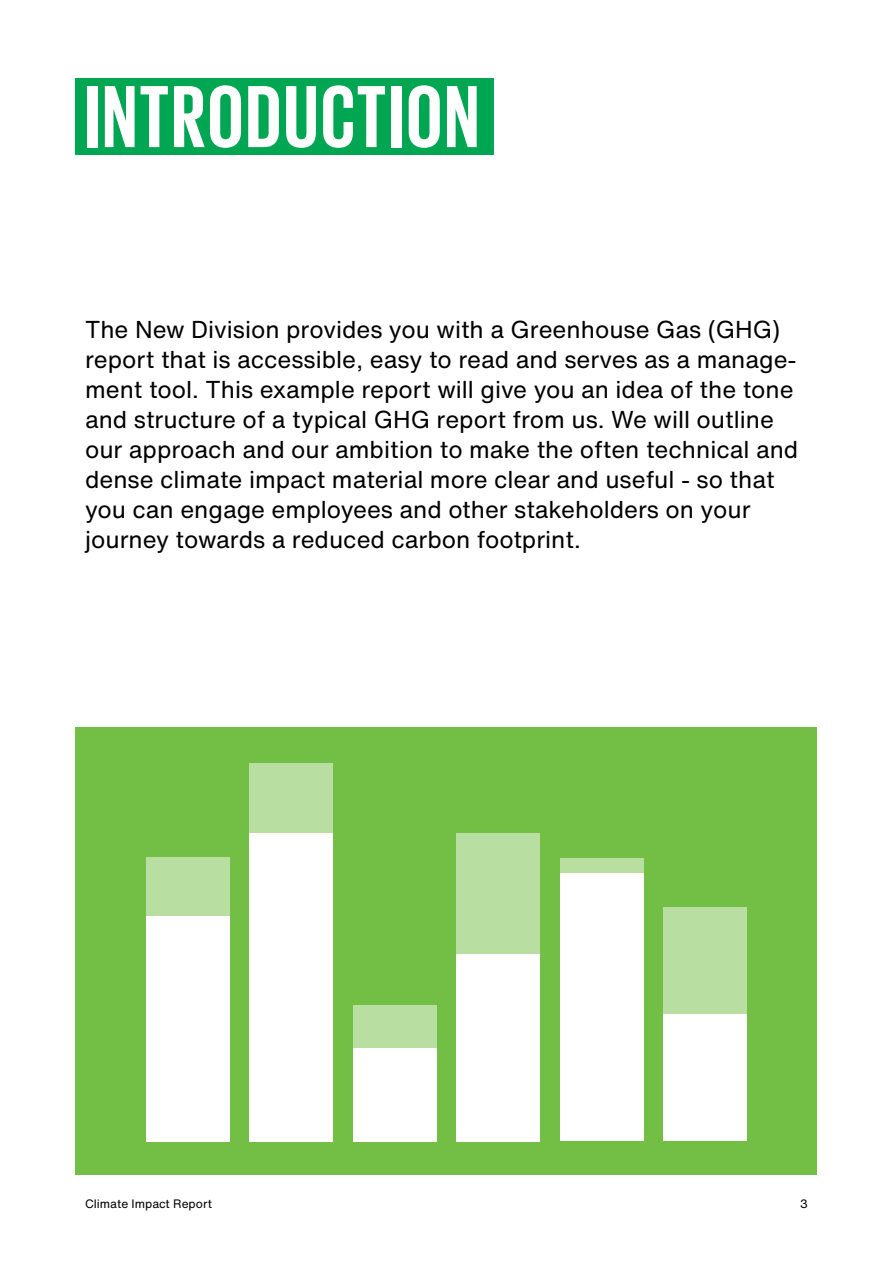
<style>
.page{position:relative;width:893px;height:1263px;background:#fff}
.page>*{position:absolute;margin:0;border:0;box-sizing:border-box;transform-origin:0 0}
.t1{font:700 90px "Giorgio Sans";letter-spacing:.03em;color:#fff}
.t2{font:24px/30px "Helvetica Now Text";color:#000}
.t3{font:12px "Helvetica Now Text";color:#000}
</style>
<div class="page">
<div style="left:75px;top:78px;width:418px;height:76px;background:#00a651"></div>
<div style="left:75px;top:727px;width:741px;height:447px;background:#73bf45"></div>
<div style="left:146px;top:916px;width:83px;height:225px;background:#fff"></div>
<div style="left:146px;top:857px;width:83px;height:59px;background:#b8dea1"></div>
<div style="left:353px;top:1048px;width:83px;height:93px;background:#fff"></div>
<div style="left:353px;top:1005px;width:83px;height:43px;background:#b8dea1"></div>
<div style="left:560px;top:873px;width:83px;height:268px;background:#fff"></div>
<div style="left:560px;top:857px;width:83px;height:268px;background:#fff"></div>
<div style="left:249px;top:833px;width:84px;height:308px;background:#fff"></div>
<div style="left:249px;top:763px;width:84px;height:70px;background:#b8dea1"></div>
<div style="left:456px;top:954px;width:84px;height:187px;background:#fff"></div>
<div style="left:456px;top:833px;width:84px;height:121px;background:#b8dea1"></div>
<div style="left:663px;top:1014px;width:84px;height:127px;background:#fff"></div>
<div style="left:663px;top:907px;width:84px;height:107px;background:#b8dea1"></div>
<h1 class="t1" style="left:85px;top:71px;width:395px">INTRODUCTION</h1>
<p class="t2" style="left:85px;top:314px;width:715px">The New Division provides you with a Greenhouse Gas (GHG) report that is accessible, easy to read and serves as a manage&shy;ment tool. This example report will give you an idea of the tone and structure of a typical GHG report from us. We will outline our approach and our ambition to make the often technical and dense climate impact material more clear and useful - so that you can engage employees and other stakeholders on your journey towards a reduced carbon footprint.</p>
<p class="t3" style="left:85px;top:1194px;width:128px">Climate Impact Report</p>
<p class="t3" style="left:800px;top:1194px;width:9px">3</p>
</div>
